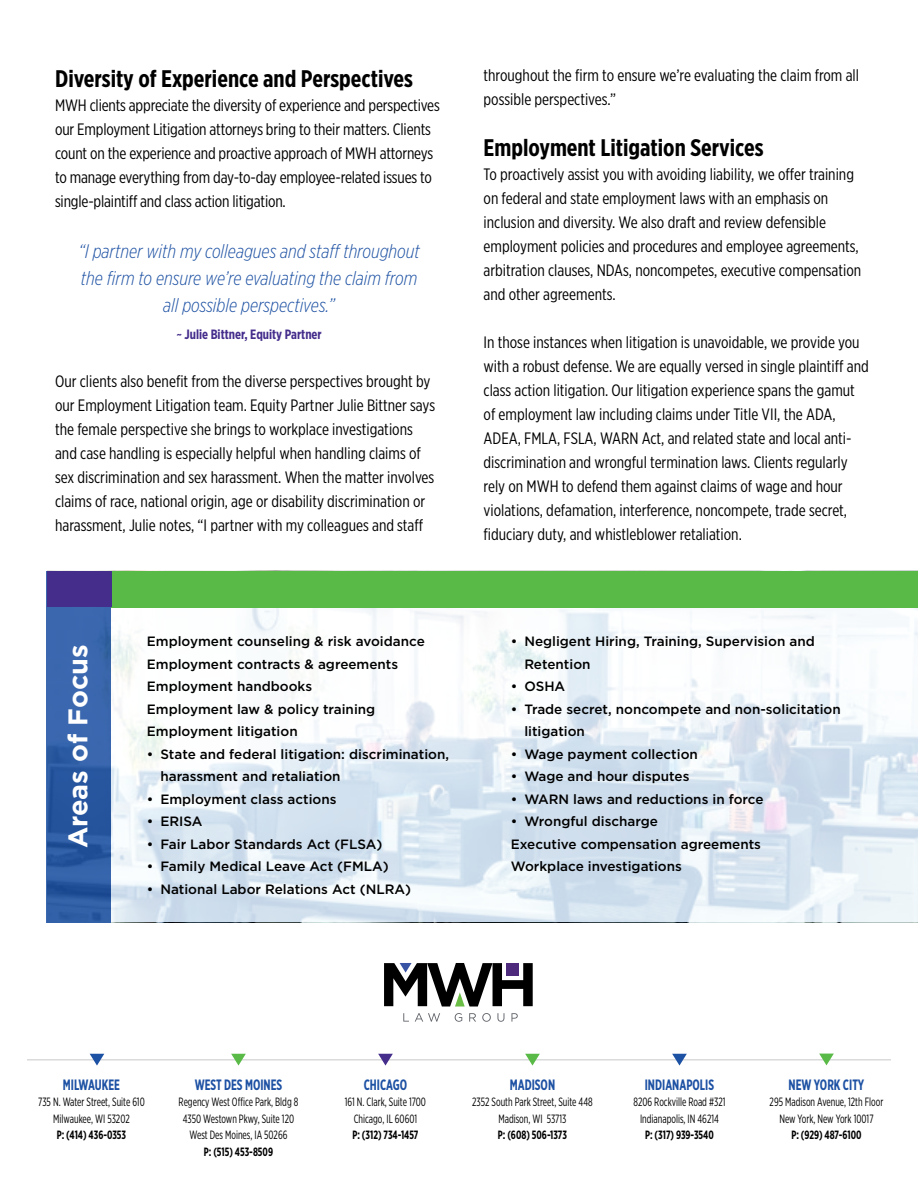
<style>
.page{position:relative;width:918px;height:1188px;background:#fff}
.page>*{position:absolute;margin:0;border:0;box-sizing:border-box;transform-origin:0 0}
.t1{font:700 27px "Gotham";color:#fff}
.t2{font:700 24px "Gotham X Narrow";color:#000}
.t3{font:italic 300 19.5px/27px "Gotham X Narrow";color:#1d51a3;text-align:center}
.t4{font:16.5px/24px "Gotham X Narrow";color:#000}
.t5{font:700 15px "Gotham X Narrow";color:#1d51a3;scale:.85 1}
.t6{font:500 13.5px/22.5px "Gotham";color:#000}
.t7{font:700 13.5px "Gotham X Narrow";color:#452d8c}
.t8{font:12px/16.5px "Gotham X Narrow";color:#000;text-align:center;scale:.85 1}
.t9{font:700 12px "Gotham X Narrow";color:#000;scale:.85 1}
</style>
<div class="page">
<img style="left:111px;top:607px;width:807px;height:315px">
<svg style="left:403px;top:1013px;width:6px;height:9px"></svg>
<svg style="left:415px;top:1013px;width:25px;height:9px"></svg>
<svg style="left:455px;top:1013px;width:7px;height:9px"></svg>
<svg style="left:469px;top:1013px;width:7px;height:9px"></svg>
<svg style="left:482px;top:1013px;width:9px;height:9px"></svg>
<svg style="left:497px;top:1013px;width:7px;height:9px"></svg>
<svg style="left:511px;top:1013px;width:7px;height:9px"></svg>
<svg style="left:384px;top:963px;width:149px;height:44px"></svg>
<svg style="left:46px;top:571px;width:65px;height:351px;background:#315fa6"></svg>
<div style="left:111px;top:571px;width:807px;height:36px;background:#5aba47"></div>
<div style="left:47px;top:571px;width:64px;height:36px;background:#452d8c"></div>
<hr style="left:27px;top:1059px;width:864px;height:1px;background:#c7c8ca">
<svg style="left:90px;top:1054px;width:14px;height:12px"></svg>
<svg style="left:231px;top:1054px;width:15px;height:12px"></svg>
<svg style="left:378px;top:1054px;width:15px;height:12px"></svg>
<svg style="left:525px;top:1054px;width:15px;height:12px"></svg>
<svg style="left:672px;top:1054px;width:15px;height:12px"></svg>
<svg style="left:819px;top:1054px;width:15px;height:11px"></svg>
<h2 class="t2" style="left:55px;top:64px;width:359px">Diversity of Experience and Perspectives</h2>
<p class="t4" style="left:55px;top:93px;width:386px">MWH clients appreciate the diversity of experience and perspectives our Employment Litigation attorneys bring to their matters. Clients count on the experience and proactive approach of MWH attorneys to manage everything from day-to-day employee-related issues to single-plaintiff and class action litigation.</p>
<p class="t3" style="left:78px;top:238px;width:343px">“I partner with my colleagues and staff throughout the firm to ensure we’re evaluating the claim from all possible perspectives.”</p>
<p class="t7" style="left:176px;top:326px;width:147px">~ Julie Bittner, Equity Partner</p>
<p class="t4" style="left:55px;top:369px;width:382px">Our clients also benefit from the diverse perspectives brought by our Employment Litigation team. Equity Partner Julie Bittner says the female perspective she brings to workplace investigations and case handling is especially helpful when handling claims of sex discrimination and sex harassment. When the matter involves claims of race, national origin, age or disability discrimination or harassment, Julie notes, “I partner with my colleagues and staff</p>
<p class="t4" style="left:484px;top:63px;width:377px">throughout the firm to ensure we’re evaluating the claim from all possible perspectives.”</p>
<h2 class="t2" style="left:484px;top:133px;width:282px">Employment Litigation Services</h2>
<p class="t4" style="left:484px;top:162px;width:379px">To proactively assist you with avoiding liability, we offer training on federal and state employment laws with an emphasis on inclusion and diversity. We also draft and review defensible employment policies and procedures and employee agreements, arbitration clauses, NDAs, noncompetes, executive compensation and other agreements.</p>
<p class="t4" style="left:484px;top:330px;width:387px">In those instances when litigation is unavoidable, we provide you with a robust defense. We are equally versed in single plaintiff and class action litigation. Our litigation experience spans the gamut of employment law including claims under Title VII, the ADA, ADEA, FMLA, FSLA, WARN Act, and related state and local anti&shy;discrimination and wrongful termination laws. Clients regularly rely on MWH to defend them against claims of wage and hour violations, defamation, interference, noncompete, trade secret, fiduciary duty, and whistleblower retaliation.</p>
<h1 class="t1" style="left:60px;top:848px;width:205px;rotate:-90deg">Areas of Focus</h1>
<p class="t6" style="left:147px;top:630px;width:279px">Employment counseling &amp; risk avoidance<br>Employment contracts &amp; agreements<br>Employment handbooks<br>Employment law &amp; policy training<br>Employment litigation</p>
<p class="t6" style="left:160px;top:742px;width:290px;text-indent:-14px">• State and federal litigation: discrimination, harassment and retaliation</p>
<p class="t6" style="left:147px;top:787px;width:191px">• Employment class actions</p>
<p class="t6" style="left:147px;top:810px;width:57px">• ERISA</p>
<p class="t6" style="left:147px;top:832px;width:237px">• Fair Labor Standards Act (FLSA)</p>
<p class="t6" style="left:147px;top:855px;width:243px">• Family Medical Leave Act (FMLA)</p>
<p class="t6" style="left:147px;top:877px;width:266px">• National Labor Relations Act (NLRA)</p>
<p class="t6" style="left:524px;top:630px;width:292px;text-indent:-14px">• Negligent Hiring, Training, Supervision and<br>Retention</p>
<p class="t6" style="left:511px;top:675px;width:56px">• OSHA</p>
<p class="t6" style="left:524px;top:697px;width:318px;text-indent:-14px">• Trade secret, noncompete and non-solicitation litigation</p>
<p class="t6" style="left:511px;top:742px;width:189px">• Wage payment collection</p>
<p class="t6" style="left:511px;top:765px;width:180px">• Wage and hour disputes</p>
<p class="t6" style="left:511px;top:787px;width:254px">• WARN laws and reductions in force</p>
<p class="t6" style="left:511px;top:810px;width:252px">• Wrongful discharge<br>Executive compensation agreements<br>Workplace investigations</p>
<p class="t5" style="left:63px;top:1075px;width:69px">MILWAUKEE</p>
<p class="t8" style="left:38px;top:1093px;width:127px">735 N. Water Street, Suite 610<br>Milwaukee, WI 53202</p>
<p class="t9" style="left:57px;top:1127px;width:83px">P: (414) 436-0353</p>
<p class="t5" style="left:195px;top:1075px;width:105px">WEST DES MOINES</p>
<p class="t8" style="left:179px;top:1093px;width:142px">Regency West Office Park, Bldg 8<br>4350 Westown Pkwy, Suite 120<br>West Des Moines, IA 50266</p>
<p class="t9" style="left:204px;top:1144px;width:83px">P: (515) 453-8509</p>
<p class="t5" style="left:364px;top:1075px;width:53px">CHICAGO</p>
<p class="t8" style="left:345px;top:1093px;width:97px">161 N. Clark, Suite 1700<br>Chicago, IL 60601</p>
<p class="t9" style="left:353px;top:1127px;width:79px">P: (312) 734-1457</p>
<p class="t5" style="left:510px;top:1075px;width:55px">MADISON</p>
<p class="t8" style="left:472px;top:1093px;width:143px">2352 South Park Street, Suite 448<br>Madison, WI 53713</p>
<p class="t9" style="left:498px;top:1127px;width:83px">P: (608) 506-1373</p>
<p class="t5" style="left:645px;top:1075px;width:83px">INDIANAPOLIS</p>
<p class="t8" style="left:633px;top:1093px;width:110px">8206 Rockville Road #321<br>Indianapolis, IN 46214</p>
<p class="t9" style="left:645px;top:1127px;width:82px">P: (317) 939-3540</p>
<p class="t5" style="left:789px;top:1075px;width:91px">NEW YORK CITY</p>
<p class="t8" style="left:770px;top:1093px;width:135px">295 Madison Avenue, 12th Floor<br>New York, New York 10017</p>
<p class="t9" style="left:791px;top:1127px;width:84px">P: (929) 487-6100</p>
</div>
